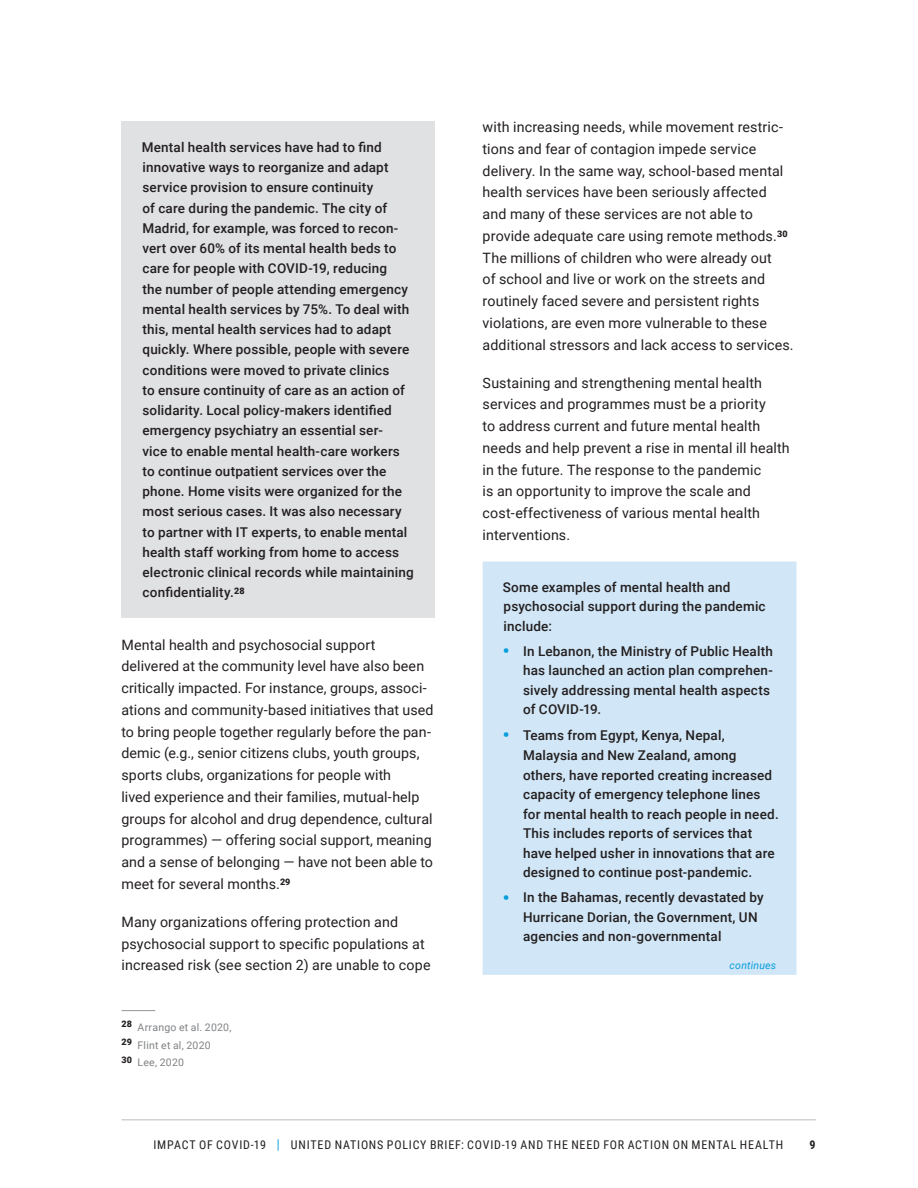
<style>
.page{position:relative;width:918px;height:1188px;background:#fff}
.page>*{position:absolute;margin:0;border:0;box-sizing:border-box;transform-origin:0 0}
.PMrev_TX_ragged_colu{font:14.25px/21.8px "Roboto";letter-spacing:.005em;color:#231f20}
.PMrev_TABLE_TXT{font:500 13.5px/20.2px "Roboto";letter-spacing:.015em;color:#231f20}
.t1{font:12px "Roboto Condensed";letter-spacing:.065em;color:#231f20}
.t2{font:700 12px "Roboto Condensed";color:#231f20}
.Footnote_SPANNED_REV{font:10.5px "Roboto";letter-spacing:.02em;color:#808285}
.PMrev_TABLE_BULLET{font:italic 10.5px "Roboto";letter-spacing:.025em;color:#069edb}
.s1{font-weight:900;font-size:18px;color:#069edb}
.s2{font-size:13.5px;color:#069edb}
</style>
<div class="page">
<hr style="left:122px;top:1119px;width:694px;height:1px;background:#d1d2d4">
<div style="left:122px;top:122px;width:313px;height:496px;background:#e0e1e3"></div>
<hr style="left:122px;top:1010px;width:33px;height:1px;background:#939598">
<div style="left:483px;top:561px;width:313px;height:414px;background:#d1e6f6"></div>
<p class="PMrev_TABLE_TXT" style="left:142px;top:136px;width:274px">Mental health services have had to find innovative ways to reorganize and adapt service provision to ensure continuity<br>of care during the pandemic. The city of Madrid, for example, was forced to recon&shy;vert over 60% of its mental health beds to care for people with COVID-19, reducing<br>the number of people attending emergency mental health services by 75%. To deal with this, mental health services had to adapt quickly. Where possible, people with severe conditions were moved to private clinics<br>to ensure continuity of care as an action of solidarity. Local policy-makers identified emergency psychiatry an essential ser-<br>vice to enable mental health-care workers to continue outpatient services over the phone. Home visits were organized for the most serious cases. It was also necessary to partner with IT experts, to enable mental health staff working from home to access electronic clinical records while maintaining confidentiality.<sup>28</sup></p>
<p class="PMrev_TX_ragged_colu" style="left:122px;top:633px;width:314px">Mental health and psychosocial support delivered at the community level have also been critically impacted. For instance, groups, associ&shy;ations and community-based initiatives that used to bring people together regularly before the pan&shy;demic (e.g., senior citizens clubs, youth groups, sports clubs, organizations for people with<br>lived experience and their families, mutual-help groups for alcohol and drug dependence, cultural programmes) — offering social support, meaning and a sense of belonging — have not been able to meet for several months.<sup>29</sup></p>
<p class="PMrev_TX_ragged_colu" style="left:122px;top:910px;width:311px">Many organizations offering protection and psychosocial support to specific populations at increased risk (see section 2) are unable to cope</p>
<p class="Footnote_SPANNED_REV" style="left:122px;top:1020px;width:112px"><sup>28</sup> Arrango et al. 2020,</p>
<p class="Footnote_SPANNED_REV" style="left:122px;top:1038px;width:91px"><sup>29</sup> Flint et al, 2020</p>
<p class="Footnote_SPANNED_REV" style="left:122px;top:1055px;width:64px"><sup>30</sup> Lee, 2020</p>
<p class="PMrev_TX_ragged_colu" style="left:483px;top:116px;width:313px">with increasing needs, while movement restric&shy;tions and fear of contagion impede service delivery. In the same way, school-based mental health services have been seriously affected and many of these services are not able to provide adequate care using remote methods.<sup>30<br></sup>The millions of children who were already out<br>of school and live or work on the streets and routinely faced severe and persistent rights violations, are even more vulnerable to these additional stressors and lack access to services.</p>
<p class="PMrev_TX_ragged_colu" style="left:483px;top:371px;width:309px">Sustaining and strengthening mental health services and programmes must be a priority<br>to address current and future mental health needs and help prevent a rise in mental ill health in the future. The response to the pandemic<br>is an opportunity to improve the scale and cost-effectiveness of various mental health interventions.</p>
<p class="PMrev_TABLE_TXT" style="left:503px;top:577px;width:264px;line-height:19.5px">Some examples of mental health and psychosocial support during the pandemic include:</p>
<p class="PMrev_TABLE_TXT" style="left:523px;top:641px;width:251px;line-height:19.5px;text-indent:-20px"><span class="s1">•</span> In Lebanon, the Ministry of Public Health has launched an action plan comprehen&shy;sively addressing mental health aspects of COVID-19.</p>
<p class="PMrev_TABLE_TXT" style="left:523px;top:725px;width:257px;line-height:19.6px;text-indent:-20px"><span class="s1">•</span> Teams from Egypt, Kenya, Nepal, Malaysia and New Zealand, among others, have reported creating increased capacity of emergency telephone lines for mental health to reach people in need.<br>This includes reports of services that have helped usher in innovations that are designed to continue post-pandemic.</p>
<p class="PMrev_TABLE_TXT" style="left:523px;top:887px;width:242px;line-height:19.5px;text-indent:-20px"><span class="s1">•</span> In the Bahamas, recently devastated by<br>Hurricane Dorian, the Government, UN agencies and non-governmental</p>
<p class="PMrev_TABLE_BULLET" style="left:730px;top:958px;width:48px">continues</p>
<p class="t1" style="left:154px;top:1136px;width:631px">IMPACT OF COVID-19 <span class="s2">|</span> UNITED NATIONS POLICY BRIEF: COVID-19 AND THE NEED FOR ACTION ON MENTAL HEALTH</p>
<p class="t2" style="left:810px;top:1136px;width:8px">9</p>
</div>
